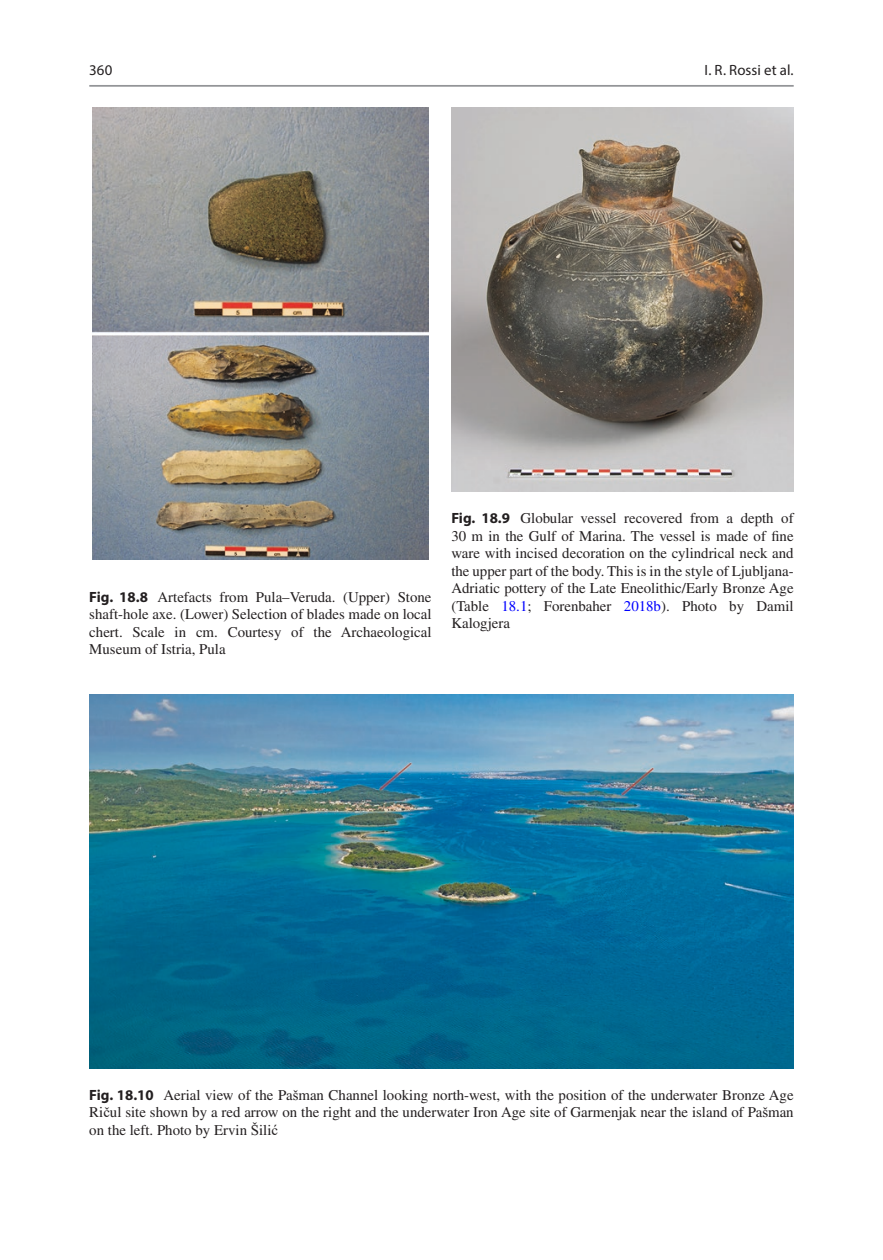
<style>
.page{position:relative;width:883px;height:1260px;background:#fff}
.page>*{position:absolute;margin:0;border:0;box-sizing:border-box;transform-origin:0 0}
.t1{font:14.88px/17.5px "Kxfgyn Times LT Std";color:#231f20;text-align:justify}
.t2{font:14.88px "Cthqtg Myriad Pro";letter-spacing:.005em;color:#231f20}
.t3{font:14.88px "Lxlklp Myriad Pro";color:#231f20}
.s1{font-family:"Tflbld Myriad Pro";font-weight:700}
.s2{color:#00f}
.s3{font-family:"Xtljcq Times New Roman"}
.s4{font-family:"Sqgjdb Times New Roman"}
</style>
<div class="page">
<img style="left:92px;top:107px;width:336px;height:452px">
<img style="left:451px;top:107px;width:343px;height:385px">
<img style="left:89px;top:694px;width:705px;height:374px">
<hr style="left:89px;top:85px;width:705px;height:2px;background:#939598">
<p class="t3" style="left:89px;top:61px;width:25px">360</p>
<p class="t2" style="left:705px;top:61px;width:91px">I. R. Rossi et al.</p>
<p class="t1" style="left:89px;top:588px;width:344px"><span class="s1">Fig. 18.8</span> Artefacts from Pula–Veruda. (Upper) Stone shaft-hole axe. (Lower) Selection of blades made on local chert. Scale in cm. Courtesy of the Archaeological Museum of Istria, Pula</p>
<p class="t1" style="left:451px;top:509px;width:344px"><span class="s1">Fig. 18.9</span> Globular vessel recovered from a depth of 30 m in the Gulf of Marina. The vessel is made of fine ware with incised decoration on the cylindrical neck and the upper part of the body. This is in the style of Ljubljana-Adriatic pottery of the Late Eneolithic/Early Bronze Age (Table <span class="s2">18.1</span>; Forenbaher <span class="s2">2018b</span>). Photo by Damil Kalogjera</p>
<p class="t1" style="left:89px;top:1086px;width:706px"><span class="s1">Fig. 18.10</span> Aerial view of the Pa<span class="s3">š</span>man Channel looking north-west, with the position of the underwater Bronze Age Ri<span class="s4">č</span>ul site shown by a red arrow on the right and the underwater Iron Age site of Garmenjak near the island of Pa<span class="s3">š</span>man on the left. Photo by Ervin <span class="s3">Š</span>ili<span class="s4">ć</span></p>
</div>
